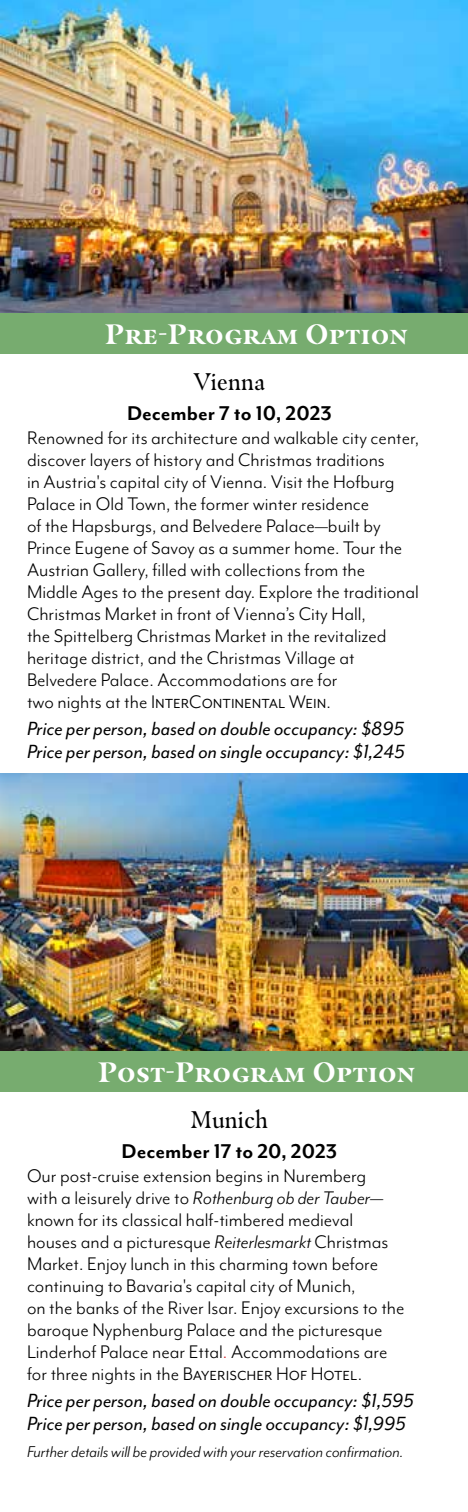
<style>
.page{position:relative;width:468px;height:1512px;background:#fff}
.page>*{position:absolute;margin:0;border:0;box-sizing:border-box;transform-origin:0 0}
.t1{font:700 28px "Masqualero";letter-spacing:.025em;color:#fff}
.t2{font:24px "Masqualero";color:#000}
.t3{font:700 23px "Mr Eaves Mod OT";color:#000}
.t4{font:italic 22px/23px "Mr Eaves Mod OT";color:#000}
.t5{font:21px/22px "Mr Eaves Mod OT";color:#000}
.t6{font:italic 18px "Mr Eaves Mod OT";color:#000}
.s1{font-style:italic}
.s2{color:#d2232a}
</style>
<div class="page">
<img style="left:0;top:0;width:468px;height:313px">
<img style="left:0;top:773px;width:468px;height:278px">
<div style="left:0;top:313px;width:468px;height:40px;background:#77ac6f"></div>
<div style="left:0;top:1051px;width:468px;height:40px;background:#77ac6f"></div>
<h1 class="t1" style="left:106px;top:317px;width:303px">Pre‑Program Option</h1>
<p class="t2" style="left:194px;top:367px;width:73px">Vienna</p>
<p class="t3" style="left:127px;top:400px;width:206px">December 7 to 10, 2023</p>
<p class="t5" style="left:27px;top:426px;width:394px">Renowned for its architecture and walkable city center, discover layers of history and Christmas traditions<br>in Austria's capital city of Vienna. Visit the Hofburg Palace in Old Town, the former winter residence<br>of the Hapsburgs, and Belvedere Palace—built by Prince Eugene of Savoy as a summer home. Tour the Austrian Gallery, filled with collections from the Middle Ages to the present day. Explore the traditional Christmas Market in front of Vienna’s City Hall,<br>the Spittelberg Christmas Market in the revitalized heritage district, and the Christmas Village at Belvedere Palace. Accommodations are for<br>two nights at the InterContinental Wein.</p>
<p class="t4" style="left:27px;top:717px;width:379px">Price per person, based on double occupancy: $895<br>Price per person, based on single occupancy: $1,245</p>
<h1 class="t1" style="left:98px;top:1055px;width:318px">Post‑Program Option</h1>
<p class="t2" style="left:191px;top:1105px;width:79px">Munich</p>
<p class="t3" style="left:122px;top:1138px;width:217px">December 17 to 20, 2023</p>
<p class="t5" style="left:27px;top:1164px;width:379px">Our post-cruise extension begins in Nuremberg<br>with a leisurely drive to <span class="s1">Rothenburg ob der Tauber</span>— known for its classical half-timbered medieval houses and a picturesque <span class="s1">Reiterlesmarkt</span> Christmas Market. Enjoy lunch in this charming town before continuing to Bavaria's capital city of Munich,<br>on the banks of the River Isar. Enjoy excursions to the baroque Nyphenburg Palace and the picturesque Linderhof Palace near Ettal<span class="s2">.</span> Accommodations are for three nights in the Bayerischer Hof Hotel.</p>
<p class="t4" style="left:27px;top:1389px;width:388px">Price per person, based on double occupancy: $1,595<br>Price per person, based on single occupancy: $1,995</p>
<p class="t6" style="left:27px;top:1442px;width:378px">Further details will be provided with your reservation confirmation.</p>
</div>
